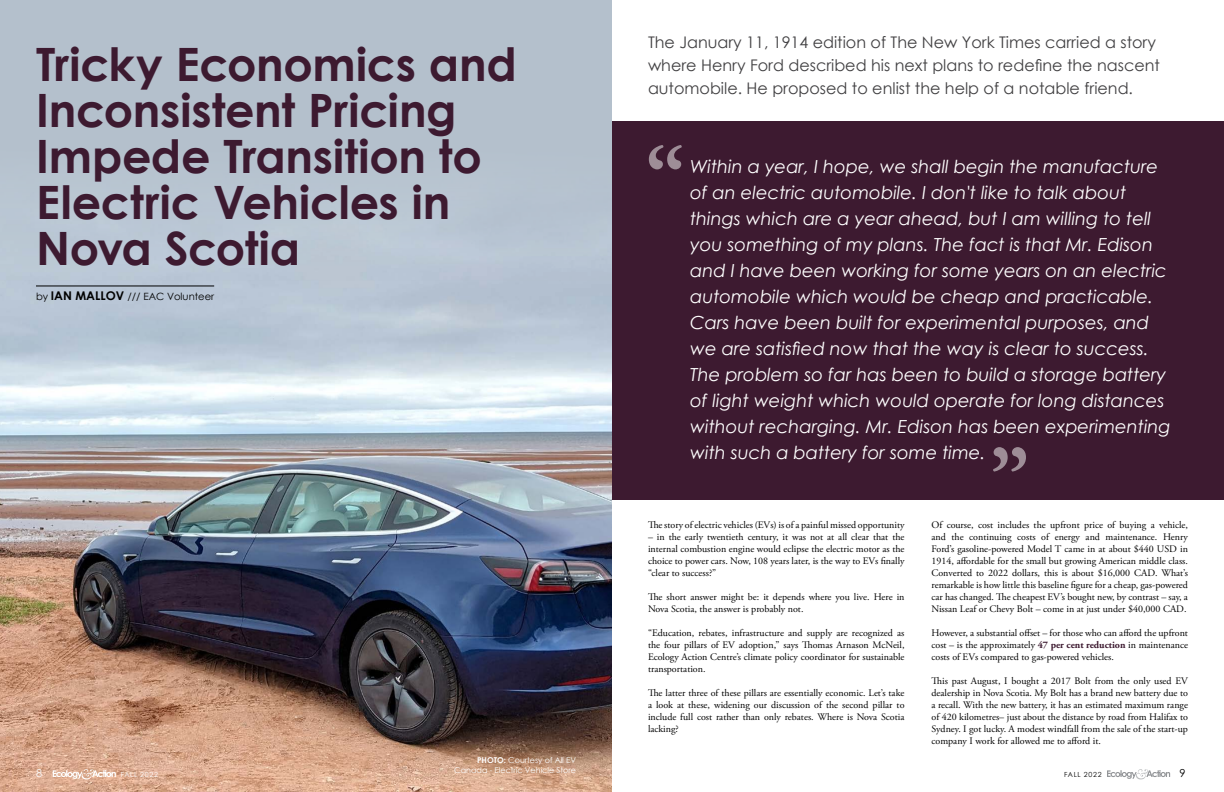
<style>
.page{position:relative;width:1224px;height:792px;background:#fff}
.page>*{position:absolute;margin:0;border:0;box-sizing:border-box;transform-origin:0 0}
.t1{font:700 46px/46px "Century Gothic";letter-spacing:-.005em;color:#3d1a30}
.t2{font:italic 18px/26px "Century Gothic";color:#fff}
.t3{font:16px/23px "Century Gothic";color:#414042}
.t4{font:11px "Century Gothic";color:#fff}
.t5{font:11px "Century Gothic";color:#000}
.t6{font:10px/12px "Adobe Garamond Pro";color:#000;text-align:justify}
.t7{font:10px "Century Gothic";color:#000}
.t8{font:8px/10px "Century Gothic";color:#fff;text-align:right}
.t9{font:7px "Century Gothic";letter-spacing:.1em;color:#fff}
.t10{font:7px "Century Gothic";letter-spacing:.1em;color:#000}
.s1{font-weight:700;font-size:12px}
.s2{font-weight:700;color:#3d1a30}
.s3{font-weight:700}
</style>
<div class="page">
<div style="left:0;top:0;width:612px;height:792px;background:#b4c0cc"></div>
<img style="left:0;top:216px;width:612px;height:576px">
<div style="left:612px;top:121px;width:612px;height:379px;background:#3d1a30"></div>
<svg style="left:1107px;top:769px;width:63px;height:10px"></svg>
<svg style="left:53px;top:769px;width:63px;height:10px"></svg>
<hr style="left:36px;top:286px;width:178px;height:1px;background:#000">
<svg style="left:649px;top:145px;width:33px;height:24px"></svg>
<svg style="left:993px;top:447px;width:33px;height:25px"></svg>
<h1 class="t1" style="left:36px;top:40px;width:482px">Tricky Economics and<br>Inconsistent Pricing<br>Impede Transition to<br>Electric Vehicles in<br>Nova Scotia</h1>
<p class="t7" style="left:36px;top:289px;width:180px">by <span class="s1">IAN MALLOV</span> /// EAC Volunteer</p>
<h3 class="t3" style="left:648px;top:30px;width:513px">The January 11, 1914 edition of The New York Times carried a story where Henry Ford described his next plans to redefine the nascent automobile. He proposed to enlist the help of a notable friend.</h3>
<p class="t2" style="left:690px;top:154px;width:482px">Within a year, I hope, we shall begin the manufacture of an electric automobile. I don't like to talk about things which are a year ahead, but I am willing to tell you something of my plans. The fact is that Mr. Edison and I have been working for some years on an electric automobile which would be cheap and practicable.<br>Cars have been built for experimental purposes, and we are satisfied now that the way is clear to success.<br>The problem so far has been to build a storage battery of light weight which would operate for long distances without recharging. Mr. Edison has been experimenting with such a battery for some time.</p>
<p class="t6" style="left:648px;top:519px;width:258px">The story of electric vehicles (EVs) is of a painful missed opportunity</p>
<p class="t6" style="left:648px;top:531px;width:258px">– in the early twentieth century, it was not at all clear that the internal combustion engine would eclipse the electric motor as the choice to power cars. Now, 108 years later, is the way to EVs finally “clear to success?”</p>
<p class="t6" style="left:648px;top:591px;width:258px">The short answer might be: it depends where you live. Here in<br>Nova Scotia, the answer is probably not.</p>
<p class="t6" style="left:648px;top:627px;width:258px">“Education, rebates, infrastructure and supply are recognized as the four pillars of EV adoption,” says Thomas Arnason McNeil, Ecology Action Centre’s climate policy coordinator for sustainable transportation.</p>
<p class="t6" style="left:648px;top:687px;width:258px">The latter three of these pillars are essentially economic. Let’s take a look at these, widening our discussion of the second pillar to include full cost rather than only rebates. Where is Nova Scotia lacking?</p>
<p class="t6" style="left:932px;top:519px;width:258px">Of course, cost includes the upfront price of buying a vehicle, and the continuing costs of energy and maintenance. Henry Ford’s gasoline-powered Model T came in at about $440 USD in 1914, affordable for the small but growing American middle class.<br>Converted to 2022 dollars, this is about $16,000 CAD. What’s remarkable is how little this baseline figure for a cheap, gas-powered car has changed. The cheapest EV’s bought new, by contrast – say, a Nissan Leaf or Chevy Bolt – come in at just under $40,000 CAD.</p>
<p class="t6" style="left:932px;top:627px;width:258px">However, a substantial offset – for those who can afford the upfront cost – is the approximately <span class="s2">47 per cent reduction</span> in maintenance costs of EVs compared to gas-powered vehicles.</p>
<p class="t6" style="left:932px;top:675px;width:258px">This past August, I bought a 2017 Bolt from the only used EV dealership in Nova Scotia. My Bolt has a brand new battery due to a recall. With the new battery, it has an estimated maximum range of 420 kilometres– just about the distance by road from Halifax to Sydney. I got lucky. A modest windfall from the sale of the start-up company I work for allowed me to afford it.</p>
<p class="t8" style="left:454px;top:755px;width:123px"><span class="s3">PHOTO:</span> Courtesy of All EV<br>Canada - Electric Vehicle Store</p>
<p class="t4" style="left:36px;top:766px;width:8px">8</p>
<p class="t9" style="left:121px;top:770px;width:39px">FALL 2022</p>
<p class="t10" style="left:1064px;top:770px;width:39px">FALL 2022</p>
<p class="t5" style="left:1180px;top:766px;width:8px">9</p>
</div>
